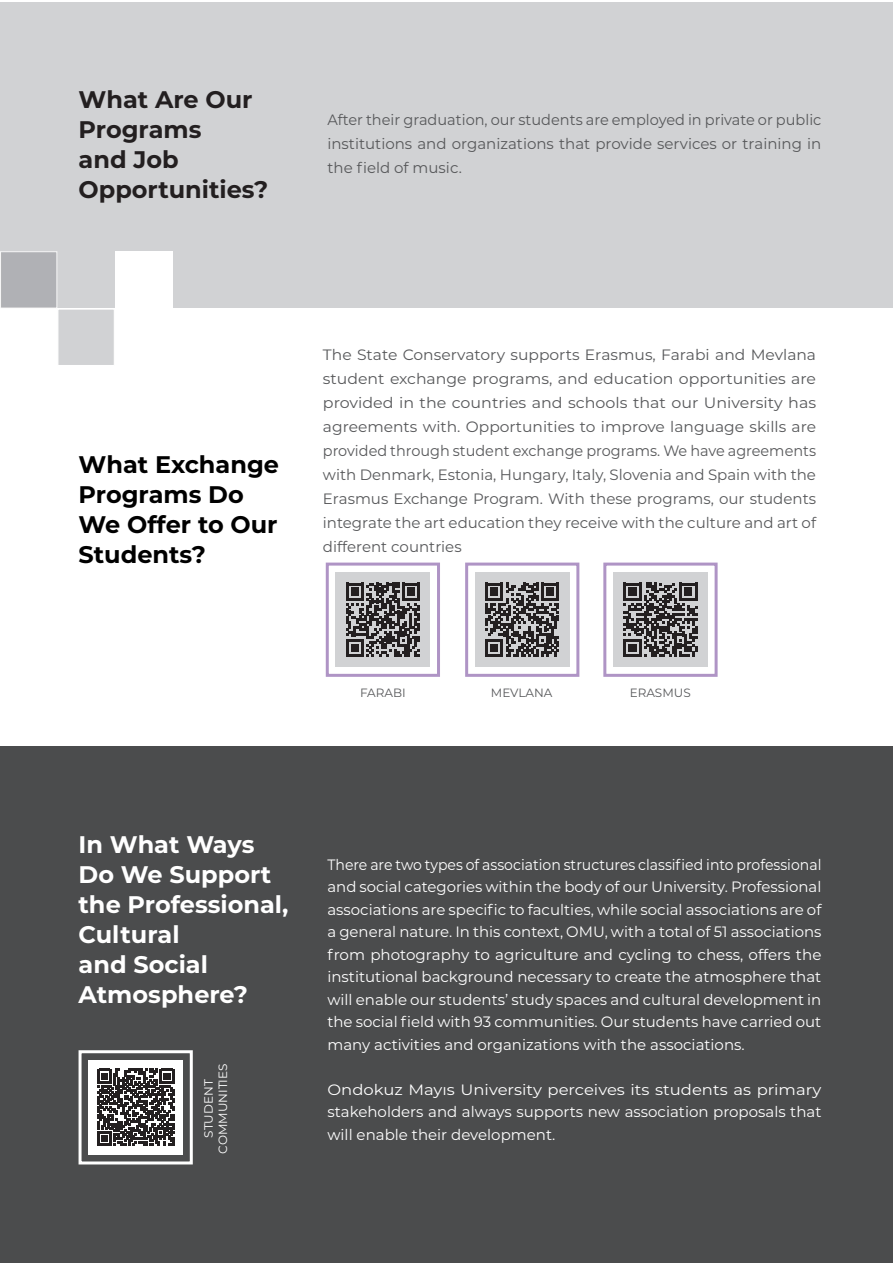
<style>
.page{position:relative;width:893px;height:1263px;background:#fff}
.page>*{position:absolute;margin:0;border:0;box-sizing:border-box;transform-origin:0 0}
.t1{font:700 24px/30px "Montserrat";color:#fff}
.t2{font:700 24px/30px "Montserrat";color:#000}
.t3{font:700 24px/30px "Montserrat";color:#231f20}
.t4{font:15px/24px "Montserrat";color:#57585a;text-align:justify}
.t5{font:15px/22.5px "Montserrat";color:#fff;text-align:justify;scale:.94 1}
.t6{font:15px/22.5px "Montserrat";color:#fff;text-align:justify;scale:1.09 1}
.t7{font:12px "Montserrat";color:#57585a}
.t8{font:12px/14.4px "Montserrat";color:#fff;text-align:center}
</style>
<div class="page">
<div style="left:0;top:746px;width:893px;height:517px;background:#4b4c4d"></div>
<div style="left:0;top:2px;width:893px;height:306px;background:#d1d2d4"></div>
<div style="left:336px;top:573px;width:94px;height:94px;background:#d1d2d4"></div>
<svg style="left:346px;top:583px;width:74px;height:73px"></svg>
<div style="left:475px;top:573px;width:94px;height:94px;background:#d1d2d4"></div>
<svg style="left:485px;top:583px;width:74px;height:73px"></svg>
<div style="left:613px;top:573px;width:94px;height:94px;background:#d1d2d4"></div>
<svg style="left:624px;top:583px;width:73px;height:73px"></svg>
<div style="left:326px;top:563px;width:114px;height:114px;border:3px solid #af94c5"></div>
<div style="left:465px;top:563px;width:114px;height:114px;border:3px solid #af94c5"></div>
<div style="left:603px;top:563px;width:115px;height:114px;border:3px solid #af94c5"></div>
<div style="left:79px;top:1050px;width:114px;height:114px;border:3px solid #fff"></div>
<div style="left:89px;top:1060px;width:94px;height:94px;background:#fff"></div>
<svg style="left:97px;top:1069px;width:77px;height:77px"></svg>
<div style="left:57px;top:309px;width:58px;height:57px;background:#d1d2d4;border:1px solid #fff"></div>
<div style="left:0;top:251px;width:57px;height:58px;background:#b0b1b5;border:1px solid #fff"></div>
<div style="left:115px;top:251px;width:57px;height:58px;background:#fff"></div>
<h1 class="t3" style="left:79px;top:84px;width:191px">What Are Our<br>Programs<br>and Job<br>Opportunities?</h1>
<p class="t4" style="left:327px;top:107px;width:495px">After their graduation, our students are employed in private or public institutions and organizations that provide services or training in the field of music.</p>
<h1 class="t2" style="left:79px;top:448px;width:202px">What Exchange<br>Programs Do<br>We Offer to Our<br>Students?</h1>
<p class="t4" style="left:323px;top:342px;width:495px">The State Conservatory supports Erasmus, Farabi and Mevlana student exchange programs, and education opportunities are provided in the countries and schools that our University has agreements with. Opportunities to improve language skills are provided through student exchange programs. We have agreements with Denmark, Estonia, Hungary, Italy, Slovenia and Spain with the Erasmus Exchange Program. With these programs, our students integrate the art education they receive with the culture and art of different countries</p>
<p class="t7" style="left:360px;top:684px;width:47px">FARABI</p>
<p class="t7" style="left:491px;top:684px;width:63px">MEVLANA</p>
<p class="t7" style="left:630px;top:684px;width:63px">ERASMUS</p>
<h1 class="t1" style="left:79px;top:828px;width:211px">In What Ways<br>Do We Support the Professional,<br>Cultural<br>and Social<br>Atmosphere?</h1>
<p class="t8" style="left:201px;top:1154px;width:92px;rotate:-90deg">STUDENT<br>COMMUNITIES</p>
<p class="t5" style="left:327px;top:853px;width:527px">There are two types of association structures classified into professional and social categories within the body of our University. Professional associations are specific to faculties, while social associations are of a general nature. In this context, OMU, with a total of 51 associations from photography to agriculture and cycling to chess, offers the institutional background necessary to create the atmosphere that will enable our students’ study spaces and cultural development in the social field with 93 communities. Our students have carried out many activities and organizations with the associations.</p>
<p class="t6" style="left:327px;top:1078px;width:455px">Ondokuz Mayıs University perceives its students as primary stakeholders and always supports new association proposals that will enable their development.</p>
</div>
